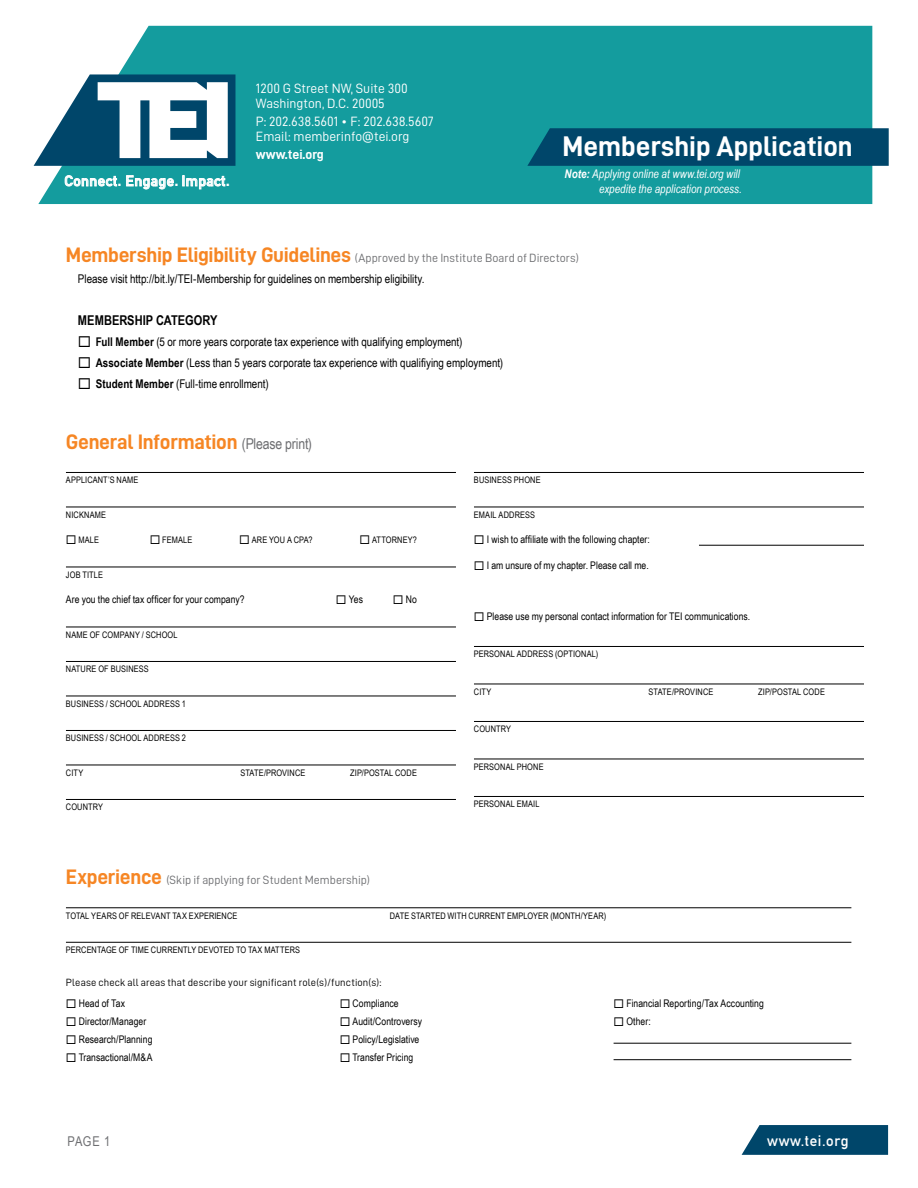
<style>
.page{position:relative;width:918px;height:1188px;background:#fff}
.page>*{position:absolute;margin:0;border:0;box-sizing:border-box;transform-origin:0 0}
.t1{font:28.5px "D DIN Bold";color:#fff}
.t2{font:21px "D DIN Bold";letter-spacing:-.015em;color:#f68624}
.t3{font:700 15px "DIN Alternate";letter-spacing:.04em;color:#fff}
.t4{font:700 14.55px "DIN Alternate";letter-spacing:.04em;color:#fff}
.t5{font:13.5px/15px "D DIN";color:#fff}
.t6{font:700 13.5px "Arial Narrow";color:#000}
.t7{font:13.5px "D DIN Bold";color:#fff}
.t8{font:13.5px "Arial Narrow";color:#6d6e71}
.t9{font:12px "Arial Narrow";color:#000}
.t10{font:12px "D DIN";letter-spacing:.005em;color:#6d6e71}
.t11{font:italic 12px/15px "Arial Narrow";color:#fff;text-align:right}
.t12{font:10.5px "Arial Narrow";letter-spacing:.005em;color:#000}
.t13{font:10.5px "D DIN";letter-spacing:.01em;color:#000}
.t14{font:9px "Arial Narrow";letter-spacing:.015em;color:#000}
.s1{font-family:"D DIN Exp Bold";font-weight:400;font-size:16.2px}
.s2{font-weight:700}
.s3{font-family:"D DIN Bold";font-size:21px;color:#f68624}
.s4{font-family:"Arial Narrow";font-size:15px;color:#6d6e71}
</style>
<div class="page">
<div style="left:38px;top:26px;width:834px;height:178px;background:#149c9e"></div>
<svg style="left:527px;top:128px;width:362px;height:38px;background:#01496c"></svg>
<svg style="left:65px;top:175px;width:52px;height:11px"></svg>
<svg style="left:126px;top:175px;width:48px;height:14px"></svg>
<svg style="left:183px;top:175px;width:42px;height:14px"></svg>
<svg style="left:34px;top:74px;width:201px;height:92px"></svg>
<svg style="left:742px;top:1125px;width:146px;height:30px;background:#105173"></svg>
<hr style="left:66px;top:907px;width:785px;height:1px;background:#000">
<hr style="left:66px;top:942px;width:785px;height:1px;background:#000">
<hr style="left:614px;top:1043px;width:237px;height:1px;background:#000">
<hr style="left:614px;top:1059px;width:237px;height:1px;background:#000">
<hr style="left:66px;top:472px;width:390px;height:1px;background:#000">
<hr style="left:66px;top:507px;width:390px;height:1px;background:#000">
<hr style="left:66px;top:567px;width:390px;height:1px;background:#000">
<hr style="left:66px;top:627px;width:390px;height:1px;background:#000">
<hr style="left:66px;top:661px;width:390px;height:1px;background:#000">
<hr style="left:66px;top:696px;width:390px;height:1px;background:#000">
<hr style="left:66px;top:730px;width:390px;height:1px;background:#000">
<hr style="left:66px;top:765px;width:390px;height:1px;background:#000">
<hr style="left:66px;top:799px;width:390px;height:1px;background:#000">
<hr style="left:474px;top:472px;width:390px;height:1px;background:#000">
<hr style="left:474px;top:507px;width:390px;height:1px;background:#000">
<hr style="left:699px;top:545px;width:165px;height:1px;background:#000">
<hr style="left:474px;top:646px;width:390px;height:1px;background:#000">
<hr style="left:474px;top:684px;width:390px;height:1px;background:#000">
<hr style="left:474px;top:721px;width:390px;height:1px;background:#000">
<hr style="left:474px;top:759px;width:390px;height:1px;background:#000">
<hr style="left:474px;top:796px;width:390px;height:1px;background:#000">
<h3 class="t4" style="left:64px;top:170px;width:167px">Connect<span class="s1">.</span> Engage<span class="s1">.</span> Impact<span class="s1">.</span></h3>
<h3 class="t5" style="left:256px;top:81px;width:153px">1200 G Street NW, Suite 300<br>Washington, D.C. 20005</h3>
<h3 class="t5" style="left:256px;top:114px;width:179px">P: 202.638.5601 • F: 202.638.5607<br>Email: memberinfo@tei.org</h3>
<h3 class="t7" style="left:256px;top:147px;width:69px">www.tei.org</h3>
<h1 class="t1" style="left:563px;top:131px;width:292px">Membership Application</h1>
<h3 class="t11" style="left:565px;top:166px;width:179px"><span class="s2">Note:</span> Applying online at www.tei.org will expedite the application process.</h3>
<h3 class="t10" style="left:66px;top:251px;width:514px"><span class="s3">Membership Eligibility Guidelines</span> (Approved by the Institute Board of Directors)</h3>
<h3 class="t9" style="left:78px;top:270px;width:348px">Please visit http://bit.ly/TEI-Membership for guidelines on membership eligibility.</h3>
<h3 class="t6" style="left:78px;top:310px;width:141px">MEMBERSHIP CATEGORY</h3>
<h3 class="t9" style="left:78px;top:333px;width:386px">◻ <span class="s2">Full Member</span> (5 or more years corporate tax experience with qualifying employment)</h3>
<h3 class="t9" style="left:78px;top:354px;width:427px">◻ <span class="s2">Associate Member</span> (Less than 5 years corporate tax experience with qualifiying employment)</h3>
<h3 class="t9" style="left:78px;top:375px;width:192px">◻ <span class="s2">Student Member</span> (Full-time enrollment)</h3>
<h2 class="t2" style="left:66px;top:430px;width:248px">General Information <span class="s4">(Please print)</span></h2>
<p class="t14" style="left:66px;top:474px;width:74px">APPLICANT’S NAME</p>
<p class="t14" style="left:66px;top:508px;width:42px">NICKNAME</p>
<p class="t14" style="left:66px;top:534px;width:35px">◻ MALE</p>
<p class="t14" style="left:150px;top:534px;width:44px">◻ FEMALE</p>
<p class="t14" style="left:239px;top:534px;width:75px">◻ ARE YOU A CPA?</p>
<p class="t14" style="left:360px;top:534px;width:59px">◻ ATTORNEY?</p>
<p class="t14" style="left:66px;top:568px;width:39px">JOB TITLE</p>
<p class="t12" style="left:66px;top:592px;width:180px">Are you the chief tax officer for your company?</p>
<p class="t12" style="left:336px;top:592px;width:29px">◻ Yes</p>
<p class="t12" style="left:393px;top:592px;width:26px">◻ No</p>
<p class="t14" style="left:66px;top:628px;width:113px">NAME OF COMPANY / SCHOOL</p>
<p class="t14" style="left:66px;top:663px;width:84px">NATURE OF BUSINESS</p>
<p class="t14" style="left:66px;top:697px;width:122px">BUSINESS / SCHOOL ADDRESS 1</p>
<p class="t14" style="left:66px;top:732px;width:122px">BUSINESS / SCHOOL ADDRESS 2</p>
<p class="t14" style="left:66px;top:766px;width:19px">CITY</p>
<p class="t14" style="left:241px;top:766px;width:66px">STATE/PROVINCE</p>
<p class="t14" style="left:350px;top:766px;width:68px">ZIP/POSTAL CODE</p>
<p class="t14" style="left:66px;top:801px;width:39px">COUNTRY</p>
<p class="t14" style="left:474px;top:474px;width:68px">BUSINESS PHONE</p>
<p class="t14" style="left:474px;top:508px;width:63px">EMAIL ADDRESS</p>
<p class="t12" style="left:474px;top:532px;width:177px">◻ I wish to affiliate with the following chapter:</p>
<p class="t12" style="left:474px;top:557px;width:176px">◻ I am unsure of my chapter. Please call me.</p>
<p class="t12" style="left:474px;top:608px;width:278px">◻ Please use my personal contact information for TEI communications.</p>
<p class="t14" style="left:474px;top:648px;width:126px">PERSONAL ADDRESS (OPTIONAL)</p>
<p class="t14" style="left:474px;top:685px;width:19px">CITY</p>
<p class="t14" style="left:649px;top:685px;width:66px">STATE/PROVINCE</p>
<p class="t14" style="left:758px;top:685px;width:68px">ZIP/POSTAL CODE</p>
<p class="t14" style="left:474px;top:723px;width:39px">COUNTRY</p>
<p class="t14" style="left:474px;top:760px;width:71px">PERSONAL PHONE</p>
<p class="t14" style="left:474px;top:798px;width:67px">PERSONAL EMAIL</p>
<h3 class="t10" style="left:66px;top:873px;width:306px"><span class="s3">Experience</span> (Skip if applying for Student Membership)</h3>
<p class="t14" style="left:66px;top:909px;width:173px">TOTAL YEARS OF RELEVANT TAX EXPERIENCE</p>
<p class="t14" style="left:390px;top:909px;width:218px">DATE STARTED WITH CURRENT EMPLOYER (MONTH/YEAR)</p>
<p class="t14" style="left:66px;top:943px;width:236px">PERCENTAGE OF TIME CURRENTLY DEVOTED TO TAX MATTERS</p>
<p class="t13" style="left:66px;top:976px;width:317px">Please check all areas that describe your significant role(s)/function(s):</p>
<p class="t12" style="left:66px;top:995px;width:61px">◻ Head of Tax</p>
<p class="t12" style="left:66px;top:1013px;width:82px">◻ Director/Manager</p>
<p class="t12" style="left:66px;top:1031px;width:88px">◻ Research/Planning</p>
<p class="t12" style="left:66px;top:1049px;width:88px">◻ Transactional/M&amp;A</p>
<p class="t12" style="left:340px;top:995px;width:61px">◻ Compliance</p>
<p class="t12" style="left:340px;top:1013px;width:84px">◻ Audit/Controversy</p>
<p class="t12" style="left:340px;top:1031px;width:81px">◻ Policy/Legislative</p>
<p class="t12" style="left:340px;top:1049px;width:75px">◻ Transfer Pricing</p>
<p class="t12" style="left:614px;top:995px;width:152px">◻ Financial Reporting/Tax Accounting</p>
<p class="t12" style="left:614px;top:1013px;width:39px">◻ Other:</p>
<h3 class="t8" style="left:67px;top:1131px;width:45px">PAGE 1</h3>
<h3 class="t3" style="left:767px;top:1129px;width:83px">www.tei.org</h3>
</div>
